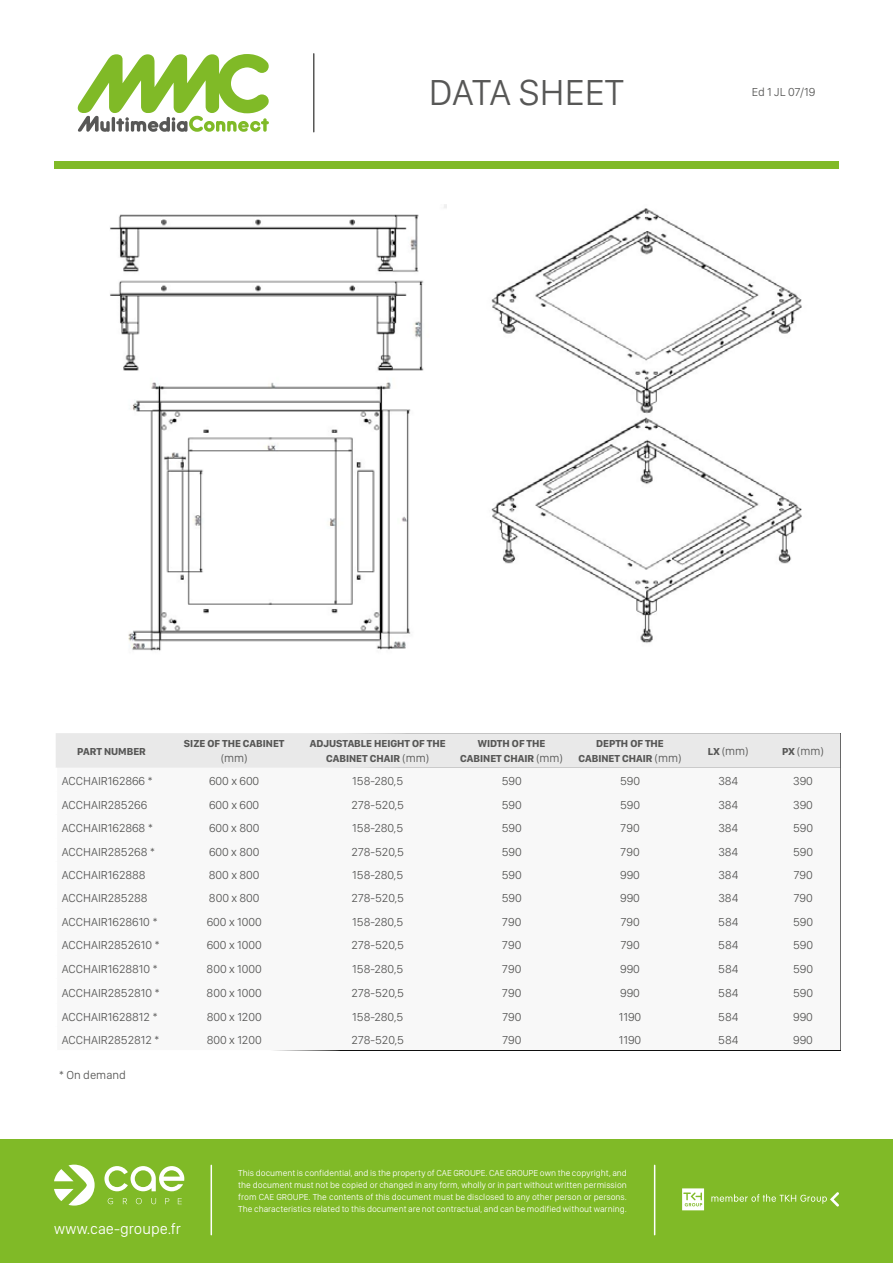
<style>
.page{position:relative;width:893px;height:1263px;background:#fff}
.page>*{position:absolute;margin:0;border:0;box-sizing:border-box;transform-origin:0 0}
.t1{font:300 37.5px "SF Compact Display";color:#575756}
.t2{font:300 15.6px "SF Compact Display";color:#fff}
.t3{font:300 12px "SF Compact Display";color:#575756}
.t4{font:700 10.5px/14.4px "SF Compact Display";color:#575756;text-align:center}
.t5{font:300 9px/12px "SF Compact Display";color:#fff;text-align:justify}
.s1{font-weight:300;font-size:12px}
.s2{font-weight:700;font-size:10.5px}
</style>
<div class="page">
<div style="left:0;top:1139px;width:893px;height:124px;background:#80ba27"></div>
<svg style="left:104px;top:1166px;width:80px;height:25px"></svg>
<svg style="left:54px;top:1164px;width:41px;height:41px"></svg>
<svg style="left:108px;top:1198px;width:5px;height:6px"></svg>
<svg style="left:123px;top:1198px;width:4px;height:6px"></svg>
<svg style="left:136px;top:1198px;width:6px;height:6px"></svg>
<svg style="left:151px;top:1198px;width:5px;height:6px"></svg>
<svg style="left:165px;top:1198px;width:4px;height:6px"></svg>
<svg style="left:178px;top:1198px;width:4px;height:6px"></svg>
<svg style="left:711px;top:1192px;width:128px;height:14px"></svg>
<svg style="left:682px;top:1188px;width:22px;height:22px"></svg>
<hr style="left:211px;top:1165px;width:1px;height:70px;background:#fff">
<hr style="left:654px;top:1165px;width:1px;height:70px;background:#fff">
<svg style="left:78px;top:54px;width:191px;height:78px"></svg>
<div style="left:54px;top:161px;width:785px;height:8px;background:#80ba27"></div>
<hr style="left:313px;top:54px;width:1px;height:78px;background:#575756">
<div style="left:56px;top:733px;width:784px;height:35px;background:#e9e9e9"></div>
<img style="left:110px;top:204px;width:336px;height:447px">
<img style="left:491px;top:208px;width:311px;height:435px">
<h1 class="t1" style="left:429px;top:63px;width:196px">DATA SHEET</h1>
<p class="t3" style="left:752px;top:82px;width:65px">Ed 1 JL 07/19</p>
<p class="t4" style="left:77px;top:743px;width:70px">PART NUMBER</p>
<p class="t4" style="left:184px;top:736px;width:102px">SIZE OF THE CABINET</p>
<p class="t3" style="left:221px;top:748px;width:29px">(mm)</p>
<p class="t4" style="left:310px;top:736px;width:137px">ADJUSTABLE HEIGHT OF THE<br>CABINET CHAIR <span class="s1">(mm)</span></p>
<p class="t4" style="left:460px;top:736px;width:104px">WIDTH OF THE<br>CABINET CHAIR <span class="s1">(mm)</span></p>
<p class="t4" style="left:578px;top:736px;width:105px">DEPTH OF THE<br>CABINET CHAIR <span class="s1">(mm)</span></p>
<p class="t3" style="left:708px;top:742px;width:42px"><span class="s2">LX</span> (mm)</p>
<p class="t3" style="left:782px;top:742px;width:43px"><span class="s2">PX</span> (mm)</p>
<p class="t3" style="left:62px;top:772px;width:93px">ACCHAIR162866 *</p>
<p class="t3" style="left:209px;top:772px;width:52px">600 x 600</p>
<p class="t3" style="left:352px;top:772px;width:52px">158-280,5</p>
<p class="t3" style="left:502px;top:772px;width:22px">590</p>
<p class="t3" style="left:620px;top:772px;width:22px">590</p>
<p class="t3" style="left:718px;top:772px;width:22px">384</p>
<p class="t3" style="left:793px;top:772px;width:21px">390</p>
<p class="t3" style="left:62px;top:795px;width:87px">ACCHAIR285266</p>
<p class="t3" style="left:209px;top:795px;width:52px">600 x 600</p>
<p class="t3" style="left:351px;top:795px;width:54px">278-520,5</p>
<p class="t3" style="left:502px;top:795px;width:22px">590</p>
<p class="t3" style="left:620px;top:795px;width:22px">590</p>
<p class="t3" style="left:718px;top:795px;width:22px">384</p>
<p class="t3" style="left:793px;top:795px;width:21px">390</p>
<p class="t3" style="left:62px;top:818px;width:93px">ACCHAIR162868 *</p>
<p class="t3" style="left:209px;top:818px;width:52px">600 x 800</p>
<p class="t3" style="left:352px;top:818px;width:52px">158-280,5</p>
<p class="t3" style="left:502px;top:818px;width:22px">590</p>
<p class="t3" style="left:620px;top:818px;width:21px">790</p>
<p class="t3" style="left:718px;top:818px;width:22px">384</p>
<p class="t3" style="left:793px;top:818px;width:22px">590</p>
<p class="t3" style="left:62px;top:842px;width:95px">ACCHAIR285268 *</p>
<p class="t3" style="left:209px;top:842px;width:52px">600 x 800</p>
<p class="t3" style="left:351px;top:842px;width:54px">278-520,5</p>
<p class="t3" style="left:502px;top:842px;width:22px">590</p>
<p class="t3" style="left:620px;top:842px;width:21px">790</p>
<p class="t3" style="left:718px;top:842px;width:22px">384</p>
<p class="t3" style="left:793px;top:842px;width:22px">590</p>
<p class="t3" style="left:62px;top:865px;width:85px">ACCHAIR162888</p>
<p class="t3" style="left:209px;top:865px;width:52px">800 x 800</p>
<p class="t3" style="left:352px;top:865px;width:52px">158-280,5</p>
<p class="t3" style="left:502px;top:865px;width:22px">590</p>
<p class="t3" style="left:620px;top:865px;width:21px">990</p>
<p class="t3" style="left:718px;top:865px;width:22px">384</p>
<p class="t3" style="left:793px;top:865px;width:21px">790</p>
<p class="t3" style="left:62px;top:889px;width:87px">ACCHAIR285288</p>
<p class="t3" style="left:209px;top:889px;width:52px">800 x 800</p>
<p class="t3" style="left:351px;top:889px;width:54px">278-520,5</p>
<p class="t3" style="left:502px;top:889px;width:22px">590</p>
<p class="t3" style="left:620px;top:889px;width:21px">990</p>
<p class="t3" style="left:718px;top:889px;width:22px">384</p>
<p class="t3" style="left:793px;top:889px;width:21px">790</p>
<p class="t3" style="left:62px;top:912px;width:98px">ACCHAIR1628610 *</p>
<p class="t3" style="left:207px;top:912px;width:56px">600 x 1000</p>
<p class="t3" style="left:352px;top:912px;width:52px">158-280,5</p>
<p class="t3" style="left:502px;top:912px;width:21px">790</p>
<p class="t3" style="left:620px;top:912px;width:21px">790</p>
<p class="t3" style="left:718px;top:912px;width:22px">584</p>
<p class="t3" style="left:793px;top:912px;width:22px">590</p>
<p class="t3" style="left:62px;top:936px;width:100px">ACCHAIR2852610 *</p>
<p class="t3" style="left:207px;top:936px;width:56px">600 x 1000</p>
<p class="t3" style="left:351px;top:936px;width:54px">278-520,5</p>
<p class="t3" style="left:502px;top:936px;width:21px">790</p>
<p class="t3" style="left:620px;top:936px;width:21px">790</p>
<p class="t3" style="left:718px;top:936px;width:22px">584</p>
<p class="t3" style="left:793px;top:936px;width:22px">590</p>
<p class="t3" style="left:62px;top:959px;width:98px">ACCHAIR1628810 *</p>
<p class="t3" style="left:207px;top:959px;width:57px">800 x 1000</p>
<p class="t3" style="left:352px;top:959px;width:52px">158-280,5</p>
<p class="t3" style="left:502px;top:959px;width:21px">790</p>
<p class="t3" style="left:620px;top:959px;width:21px">990</p>
<p class="t3" style="left:718px;top:959px;width:22px">584</p>
<p class="t3" style="left:793px;top:959px;width:22px">590</p>
<p class="t3" style="left:62px;top:983px;width:100px">ACCHAIR2852810 *</p>
<p class="t3" style="left:207px;top:983px;width:57px">800 x 1000</p>
<p class="t3" style="left:351px;top:983px;width:54px">278-520,5</p>
<p class="t3" style="left:502px;top:983px;width:21px">790</p>
<p class="t3" style="left:620px;top:983px;width:21px">990</p>
<p class="t3" style="left:718px;top:983px;width:22px">584</p>
<p class="t3" style="left:793px;top:983px;width:22px">590</p>
<p class="t3" style="left:62px;top:1007px;width:98px">ACCHAIR1628812 *</p>
<p class="t3" style="left:207px;top:1007px;width:56px">800 x 1200</p>
<p class="t3" style="left:352px;top:1007px;width:52px">158-280,5</p>
<p class="t3" style="left:502px;top:1007px;width:21px">790</p>
<p class="t3" style="left:619px;top:1007px;width:24px">1190</p>
<p class="t3" style="left:718px;top:1007px;width:22px">584</p>
<p class="t3" style="left:793px;top:1007px;width:21px">990</p>
<p class="t3" style="left:62px;top:1030px;width:100px">ACCHAIR2852812 *</p>
<p class="t3" style="left:207px;top:1030px;width:56px">800 x 1200</p>
<p class="t3" style="left:352px;top:1030px;width:54px">278-520,5</p>
<p class="t3" style="left:502px;top:1030px;width:21px">790</p>
<p class="t3" style="left:619px;top:1030px;width:24px">1190</p>
<p class="t3" style="left:718px;top:1030px;width:22px">584</p>
<p class="t3" style="left:793px;top:1030px;width:21px">990</p>
<p class="t3" style="left:59px;top:1065px;width:69px">* On demand</p>
<h2 class="t2" style="left:54px;top:1216px;width:129px">www.cae-groupe.fr</h2>
<p class="t5" style="left:238px;top:1167px;width:390px">This document is confidential, and is the property of CAE GROUPE. CAE GROUPE own the copyright, and the document must not be copied or changed in any form, wholly or in part without written permission from CAE GROUPE. The contents of this document must be disclosed to any other person or persons.<br>The characteristics related to this document are not contractual, and can be modified without warning.</p>
</div>
